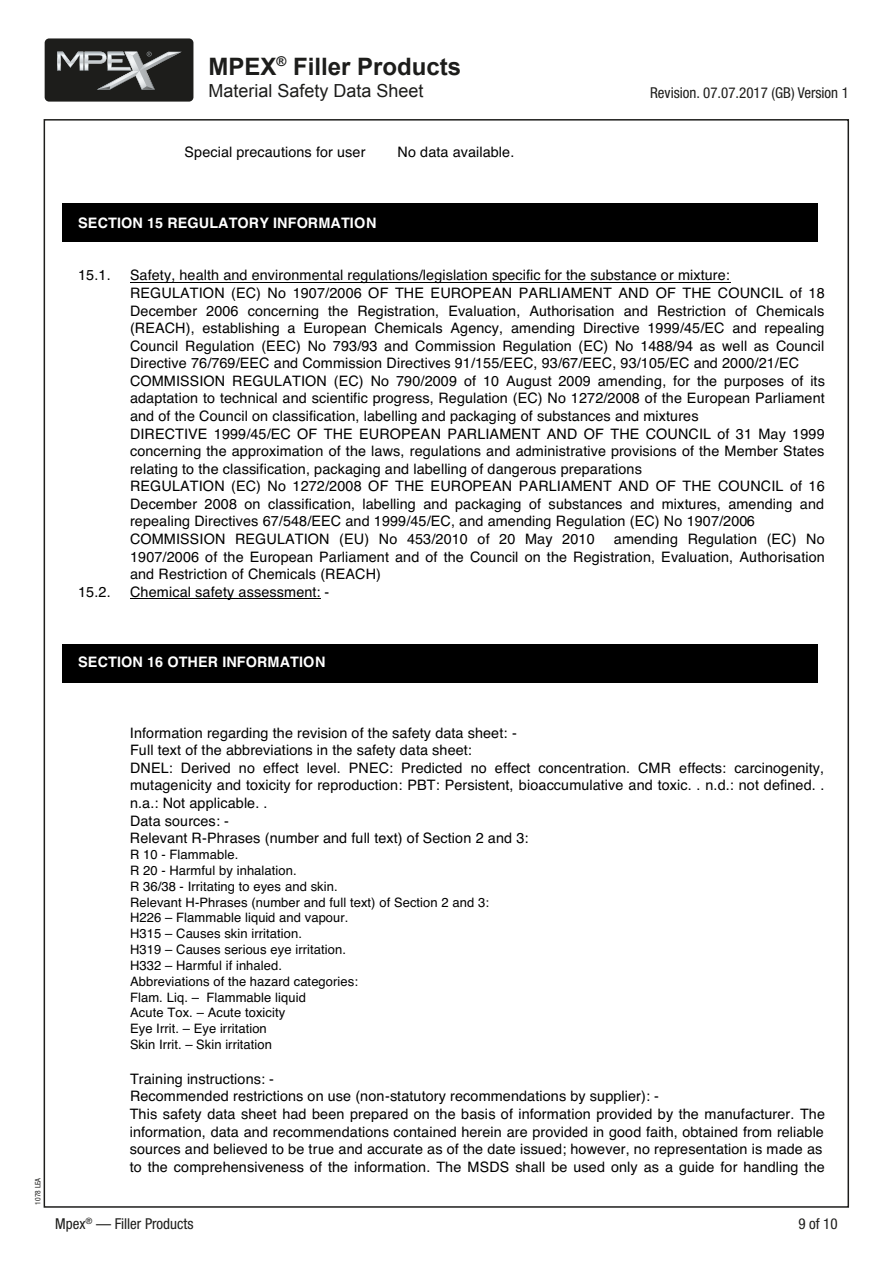
<style>
.page{position:relative;width:893px;height:1263px;background:#fff}
.page>*{position:absolute;margin:0;border:0;box-sizing:border-box;transform-origin:0 0}
.t1{font:700 24px "Arial";color:#1d1d1b}
.t2{font:18px "Arial";color:#1d1d1b}
.t3{font:condensed 15px "Helvetica Neue LT Pro";color:#1d1d1b}
.t4{font:14.4px/17.5px "Helvetica";letter-spacing:.005em;color:#000}
.t5{font:700 14.4px "Helvetica";letter-spacing:.005em;color:#fff}
.t6{font:13.05px/15.8px "Helvetica";letter-spacing:.005em;color:#000}
.t7{font:condensed 7.5px "Helvetica Neue LT Pro";color:#1d1d1b}
</style>
<div class="page">
<div style="left:45px;top:38px;width:148px;height:64px;background:#1d1d1b;border-radius:4px"></div>
<svg style="left:57px;top:52px;width:124px;height:38px"></svg>
<div style="left:62px;top:204px;width:755px;height:38px;background:#000"></div>
<div style="left:62px;top:645px;width:755px;height:38px;background:#000"></div>
<hr style="left:130px;top:282px;width:601px;height:1px;background:#000">
<hr style="left:130px;top:598px;width:191px;height:1px;background:#000">
<h1 class="t1" style="left:208px;top:50px;width:254px">MPEX<sup>®</sup> Filler Products</h1>
<p class="t2" style="left:208px;top:78px;width:217px">Material Safety Data Sheet</p>
<p class="t4" style="left:185px;top:144px;width:182px">Special precautions for user</p>
<p class="t4" style="left:398px;top:144px;width:118px">No data available.</p>
<p class="t5" style="left:78px;top:211px;width:300px">SECTION 15 REGULATORY INFORMATION</p>
<p class="t3" style="left:650px;top:84px;width:200px">Revision. 07.07.2017 (GB) Version 1</p>
<p class="t4" style="left:78px;top:267px;width:34px">15.1.</p>
<p class="t4" style="left:130px;top:267px;width:696px">Safety, health and environmental regulations/legislation specific for the substance or mixture:<br>REGULATION (EC) No 1907/2006 OF THE EUROPEAN PARLIAMENT AND OF THE COUNCIL of 18<br>December 2006 concerning the Registration, Evaluation, Authorisation and Restriction of Chemicals (REACH), establishing a European Chemicals Agency, amending Directive 1999/45/EC and repealing Council Regulation (EEC) No 793/93 and Commission Regulation (EC) No 1488/94 as well as Council Directive 76/769/EEC and Commission Directives 91/155/EEC, 93/67/EEC, 93/105/EC and 2000/21/EC COMMISSION REGULATION (EC) No 790/2009 of 10 August 2009 amending, for the purposes of its adaptation to technical and scientific progress, Regulation (EC) No 1272/2008 of the European Parliament and of the Council on classification, labelling and packaging of substances and mixtures<br>DIRECTIVE 1999/45/EC OF THE EUROPEAN PARLIAMENT AND OF THE COUNCIL of 31 May 1999 concerning the approximation of the laws, regulations and administrative provisions of the Member States relating to the classification, packaging and labelling of dangerous preparations<br>REGULATION (EC) No 1272/2008 OF THE EUROPEAN PARLIAMENT AND OF THE COUNCIL of 16<br>December 2008 on classification, labelling and packaging of substances and mixtures, amending and repealing Directives 67/548/EEC and 1999/45/EC, and amending Regulation (EC) No 1907/2006<br>COMMISSION REGULATION (EU) No 453/2010 of 20 May 2010</p>
<p class="t4" style="left:130px;top:531px;width:696px;text-align:justify;text-indent:484px">amending Regulation (EC) No 1907/2006 of the European Parliament and of the Council on the Registration, Evaluation, Authorisation and Restriction of Chemicals (REACH)</p>
<p class="t4" style="left:78px;top:583px;width:34px">15.2.</p>
<p class="t4" style="left:130px;top:583px;width:201px">Chemical safety assessment: -</p>
<p class="t5" style="left:78px;top:651px;width:249px">SECTION 16 OTHER INFORMATION</p>
<p class="t7" style="left:33px;top:1204px;width:28px;rotate:-90deg">1078 LEA</p>
<p class="t4" style="left:130px;top:724px;width:696px">Information regarding the revision of the safety data sheet: -<br>Full text of the abbreviations in the safety data sheet:<br>DNEL: Derived no effect level. PNEC: Predicted no effect concentration. CMR effects: carcinogenity, mutagenicity and toxicity for reproduction: PBT: Persistent, bioaccumulative and toxic. . n.d.: not defined. . n.a.: Not applicable. .<br>Data sources: -<br>Relevant R-Phrases (number and full text) of Section 2 and 3:</p>
<p class="t6" style="left:130px;top:847px;width:360px">R 10 - Flammable.<br>R 20 - Harmful by inhalation.<br>R 36/38 - Irritating to eyes and skin.<br>Relevant H-Phrases (number and full text) of Section 2 and 3:<br>H226 – Flammable liquid and vapour.<br>H315 – Causes skin irritation.<br>H319 – Causes serious eye irritation.<br>H332 – Harmful if inhaled.<br>Abbreviations of the hazard categories:<br>Flam. Liq. – Flammable liquid<br>Acute Tox. – Acute toxicity<br>Eye Irrit. – Eye irritation<br>Skin Irrit. – Skin irritation</p>
<p class="t4" style="left:130px;top:1070px;width:697px">Training instructions: -<br>Recommended restrictions on use (non-statutory recommendations by supplier): -<br>This safety data sheet had been prepared on the basis of information provided by the manufacturer. The information, data and recommendations contained herein are provided in good faith, obtained from reliable sources and believed to be true and accurate as of the date issued; however, no representation is made as to the comprehensiveness of the information. The MSDS shall be used only as a guide for handling the</p>
<p class="t3" style="left:55px;top:1214px;width:140px">Mpex<sup>®</sup> — Filler Products</p>
<p class="t3" style="left:798px;top:1214px;width:41px">9 of 10</p>
</div>
